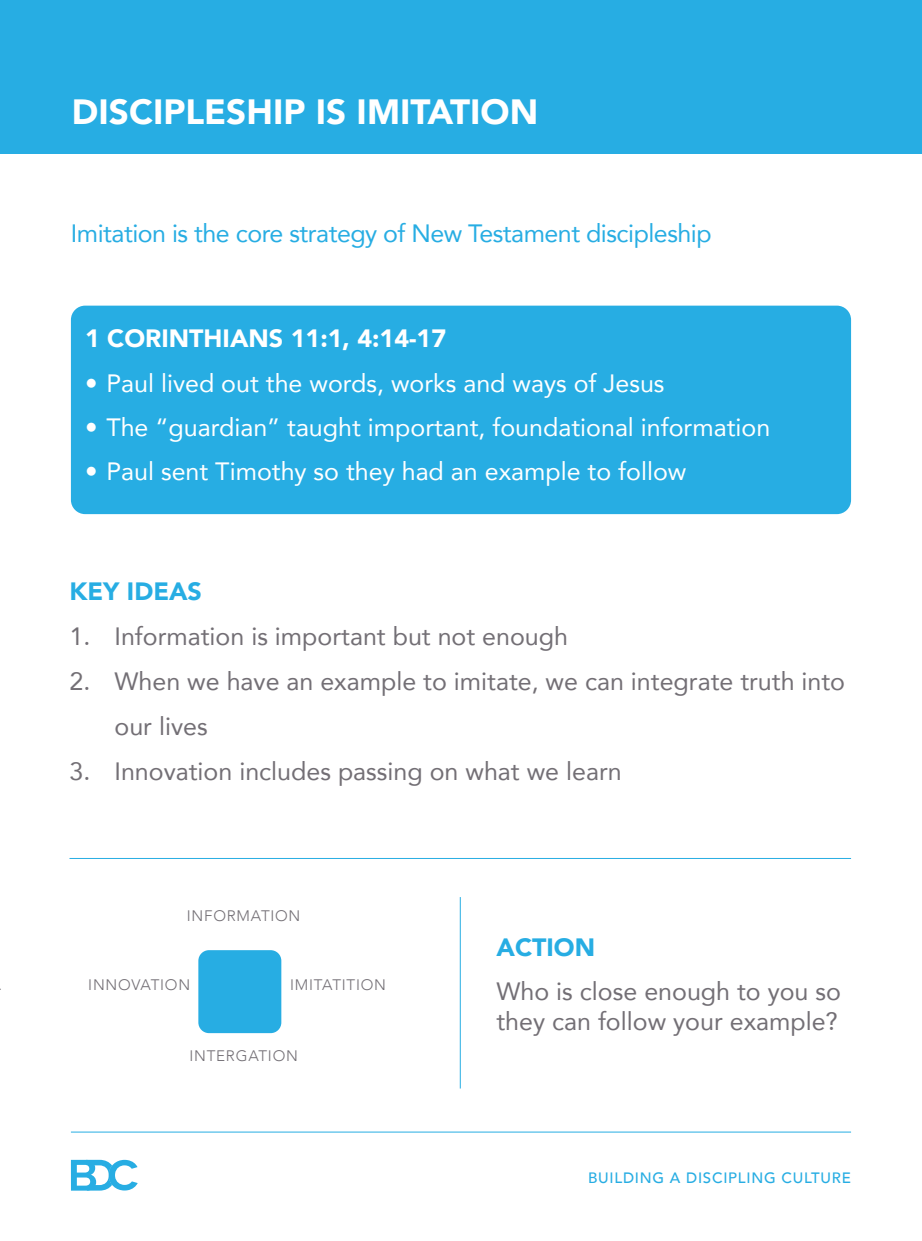
<style>
.page{position:relative;width:922px;height:1241px;background:#fff}
.page>*{position:absolute;margin:0;border:0;box-sizing:border-box;transform-origin:0 0}
.t1{font:900 35px "Avenir";color:#fff}
.t2{font:25px/30px "Avenir";color:#736f75}
.t3{font:25px "Avenir";color:#fff}
.t4{font:25px "Avenir";letter-spacing:-.02em;color:#27ade3}
.t5{font:900 25px "Avenir";color:#fff}
.t6{font:900 25px "Avenir";color:#27ade3}
.t7{font:300 15.25px "Avenir";letter-spacing:.05em;color:#736f75}
.t8{font:500 15px "Avenir";letter-spacing:.05em;color:#27ade3}
</style>
<div class="page">
<div style="left:0;top:0;width:921px;height:153px;background:#27ade3"></div>
<hr style="left:69px;top:857px;width:781px;height:1px;background:#27ade3">
<hr style="left:71px;top:1131px;width:779px;height:1px;background:#27ade3">
<svg style="left:71px;top:1159px;width:67px;height:31px"></svg>
<hr style="left:459px;top:896px;width:1px;height:192px;background:#27ade3">
<div style="left:71px;top:305px;width:779px;height:209px;background:#27ade3;border-radius:14px"></div>
<div style="left:198px;top:950px;width:83px;height:82px;background:#27ade3;border-radius:11px"></div>
<p class="t1" style="left:72px;top:82px;width:467px">DISCIPLESHIP IS IMITATION</p>
<p class="t4" style="left:71px;top:213px;width:642px">Imitation is the core strategy of New Testament discipleship</p>
<p class="t5" style="left:85px;top:317px;width:362px">1 CORINTHIANS 11:1, 4:14-17</p>
<p class="t3" style="left:85px;top:363px;width:581px">• Paul lived out the words, works and ways of Jesus</p>
<p class="t3" style="left:85px;top:407px;width:686px">• The “guardian” taught important, foundational information</p>
<p class="t3" style="left:85px;top:451px;width:602px">• Paul sent Timothy so they had an example to follow</p>
<p class="t6" style="left:69px;top:569px;width:134px">KEY IDEAS</p>
<p class="t2" style="left:69px;top:620px;width:500px">1. Information is important but not enough</p>
<p class="t2" style="left:114px;top:658px;width:732px;line-height:45px;text-indent:-45px">2. When we have an example to imitate, we can integrate truth into our lives</p>
<p class="t2" style="left:69px;top:755px;width:553px">3. Innovation includes passing on what we learn</p>
<p class="t7" style="left:187px;top:906px;width:115px">INFORMATION</p>
<p class="t7" style="left:-1px;top:975px;width:5px">.</p>
<p class="t7" style="left:88px;top:975px;width:103px">INNOVATION</p>
<p class="t7" style="left:290px;top:975px;width:97px">IMITATITION</p>
<p class="t7" style="left:189px;top:1046px;width:110px">INTERGATION</p>
<p class="t6" style="left:496px;top:925px;width:100px">ACTION</p>
<p class="t2" style="left:496px;top:975px;width:346px">Who is close enough to you so they can follow your example?</p>
<p class="t8" style="left:588px;top:1164px;width:264px">BUILDING A DISCIPLING CULTURE</p>
</div>
